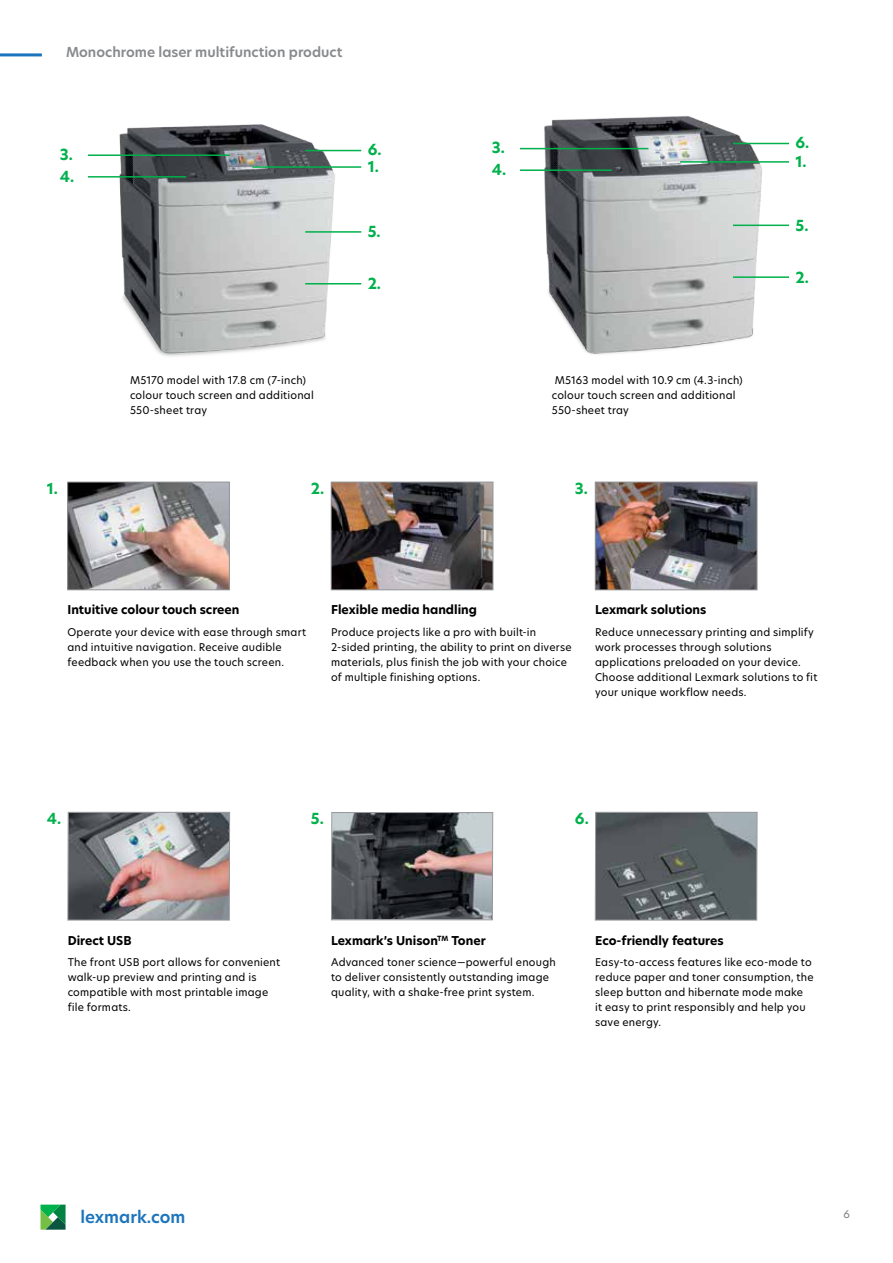
<style>
.page{position:relative;width:893px;height:1263px;background:#fff}
.page>*{position:absolute;margin:0;border:0;box-sizing:border-box;transform-origin:0 0}
.t1{font:600 16.5px "TP Hero";color:#1c75bc}
.t2{font:700 15px/21.6px "TP Hero";color:#00b14c}
.t3{font:600 13.5px "TP Hero";color:#888a8c}
.t4{font:700 12px "TP Hero";color:#000}
.t5{font:10.5px/15px "TP Hero";letter-spacing:.02em;color:#000}
.t6{font:10.5px "TP Hero";color:#7e7e85}
</style>
<div class="page">
<svg style="left:40px;top:1204px;width:26px;height:26px"></svg>
<hr style="left:0;top:53px;width:42px;height:3px;background:#1c75bc">
<img style="left:119px;top:124px;width:224px;height:233px">
<hr style="left:252px;top:166px;width:109px;height:2px;background:#00b14c">
<hr style="left:88px;top:176px;width:98px;height:2px;background:#00b14c">
<hr style="left:88px;top:154px;width:142px;height:2px;background:#00b14c">
<hr style="left:305px;top:150px;width:56px;height:1px;background:#00b14c">
<hr style="left:305px;top:231px;width:56px;height:2px;background:#00b14c">
<hr style="left:305px;top:283px;width:56px;height:1px;background:#00b14c">
<img style="left:529px;top:116px;width:246px;height:239px">
<hr style="left:520px;top:169px;width:92px;height:2px;background:#00b14c">
<hr style="left:520px;top:148px;width:128px;height:1px;background:#00b14c">
<hr style="left:680px;top:161px;width:109px;height:2px;background:#00b14c">
<hr style="left:733px;top:143px;width:56px;height:1px;background:#00b14c">
<hr style="left:733px;top:225px;width:56px;height:1px;background:#00b14c">
<hr style="left:733px;top:276px;width:56px;height:2px;background:#00b14c">
<img style="left:67px;top:482px;width:163px;height:108px">
<svg style="left:595px;top:812px;width:162px;height:109px;background:#5e6568"></svg>
<svg style="left:331px;top:481px;width:162px;height:440px"></svg>
<img style="left:68px;top:812px;width:162px;height:109px">
<img style="left:595px;top:482px;width:162px;height:108px">
<p class="t3" style="left:66px;top:43px;width:278px">Monochrome laser multifunction product</p>
<h2 class="t2" style="left:60px;top:144px;width:15px">3.</h2>
<h2 class="t2" style="left:60px;top:165px;width:16px">4.</h2>
<h2 class="t2" style="left:368px;top:139px;width:15px">6.</h2>
<h2 class="t2" style="left:368px;top:156px;width:13px">1.</h2>
<h2 class="t2" style="left:368px;top:221px;width:15px">5.</h2>
<h2 class="t2" style="left:368px;top:273px;width:15px">2.</h2>
<h2 class="t2" style="left:492px;top:137px;width:16px">3.<br>4.</h2>
<h2 class="t2" style="left:795px;top:134px;width:15px;line-height:18.5px">6.<br>1.</h2>
<h2 class="t2" style="left:795px;top:214px;width:15px">5.</h2>
<h2 class="t2" style="left:795px;top:267px;width:15px">2.</h2>
<h2 class="t2" style="left:47px;top:478px;width:13px">1.</h2>
<p class="t5" style="left:130px;top:373px;width:185px">M5170 model with 17.8 cm (7-inch) colour touch screen and additional<br>550-sheet tray</p>
<p class="t5" style="left:552px;top:373px;width:193px">M5163 model with 10.9 cm (4.3-inch) colour touch screen and additional<br>550-sheet tray</p>
<h2 class="t2" style="left:311px;top:478px;width:15px">2.</h2>
<h2 class="t2" style="left:575px;top:478px;width:15px">3.</h2>
<p class="t4" style="left:67px;top:602px;width:174px">Intuitive colour touch screen</p>
<p class="t5" style="left:67px;top:625px;width:240px">Operate your device with ease through smart and intuitive navigation. Receive audible feedback when you use the touch screen.</p>
<p class="t4" style="left:331px;top:602px;width:147px">Flexible media handling</p>
<p class="t5" style="left:331px;top:625px;width:242px">Produce projects like a pro with built-in 2-sided printing, the ability to print on diverse materials, plus finish the job with your choice of multiple finishing options.</p>
<p class="t4" style="left:595px;top:602px;width:113px">Lexmark solutions</p>
<p class="t5" style="left:595px;top:625px;width:224px">Reduce unnecessary printing and simplify work processes through solutions applications preloaded on your device.<br>Choose additional Lexmark solutions to fit your unique workflow needs.</p>
<h2 class="t2" style="left:47px;top:808px;width:16px">4.</h2>
<h2 class="t2" style="left:311px;top:808px;width:15px">5.</h2>
<h2 class="t2" style="left:575px;top:808px;width:15px">6.</h2>
<p class="t4" style="left:68px;top:932px;width:65px">Direct USB</p>
<p class="t5" style="left:68px;top:955px;width:214px">The front USB port allows for convenient walk-up preview and printing and is compatible with most printable image file formats.</p>
<p class="t4" style="left:331px;top:932px;width:156px">Lexmark’s Unison<sup>TM</sup> Toner</p>
<p class="t5" style="left:331px;top:955px;width:226px">Advanced toner science—powerful enough to deliver consistently outstanding image quality, with a shake-free print system.</p>
<p class="t4" style="left:595px;top:932px;width:130px">Eco-friendly features</p>
<p class="t5" style="left:595px;top:955px;width:220px">Easy-to-access features like eco-mode to reduce paper and toner consumption, the sleep button and hibernate mode make<br>it easy to print responsibly and help you save energy.</p>
<h1 class="t1" style="left:80px;top:1206px;width:106px">lexmark.com</h1>
<p class="t6" style="left:843px;top:1207px;width:8px">6</p>
</div>
